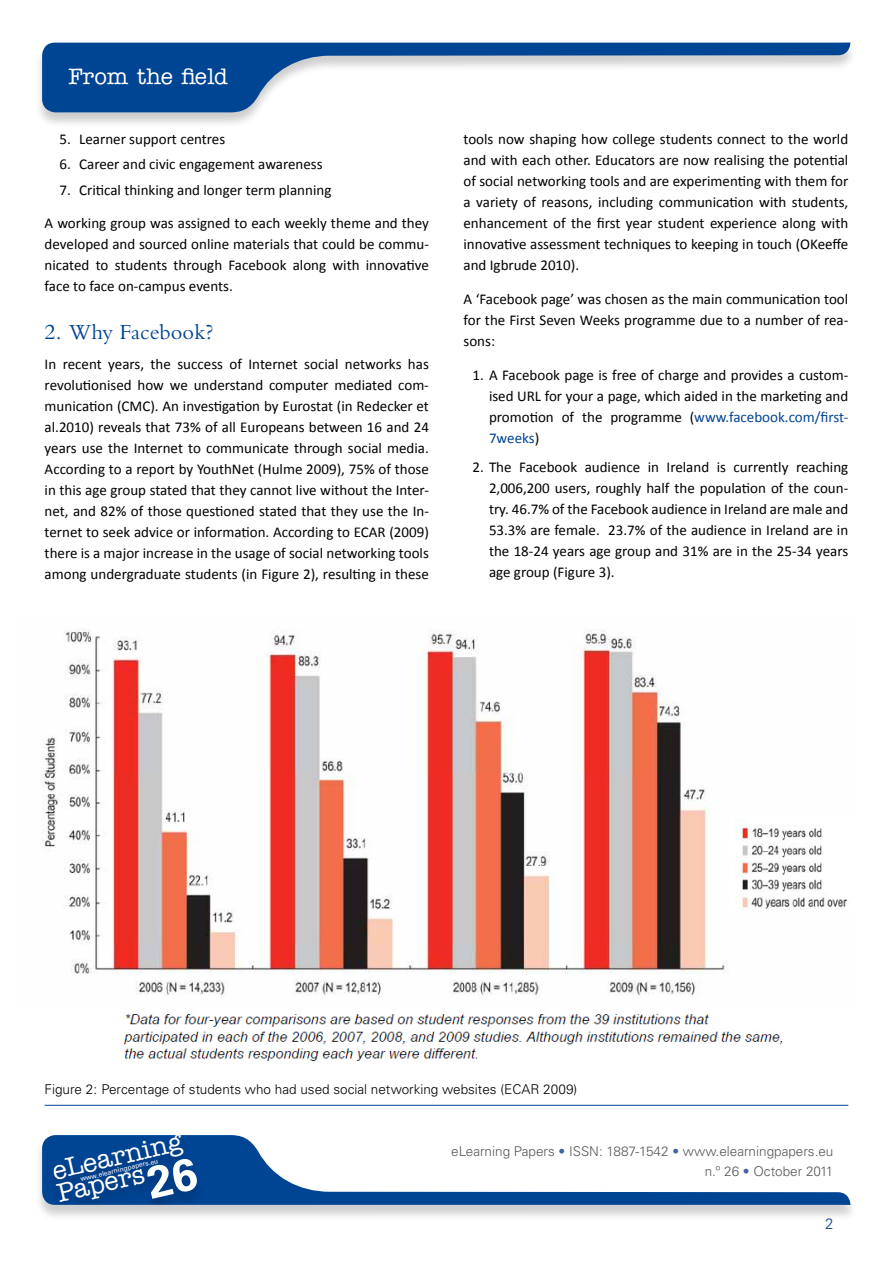
<style>
.page{position:relative;width:893px;height:1263px;background:#fff}
.page>*{position:absolute;margin:0;border:0;box-sizing:border-box;transform-origin:0 0}
.t1{font:500 26.25px/23.1px "American Typewriter Std";color:#fff}
.t2{font:22.5px "Bembo Std";color:#004494}
.t3{font:500 22.5px "American Typewriter Std";color:#fff}
.t4{font:15px/21px "Calibri";color:#000;text-align:justify}
.t5{font:300 15px "Univers LT Std";color:#004494}
.t6{font:300 13.5px "Univers LT Std";color:#000}
.t7{font:300 13.5px/20.4px "Univers LT Std";color:#58585a;text-align:right}
.t8{font:6.75px "Univers LT Std";color:#fff}
.s1{color:#004494}
.s2{font-family:"Univers LT Std";font-weight:700;font-size:45px}
.s3{color:#4460a5}
</style>
<div class="page">
<div style="left:34px;top:1135px;width:824px;height:87px;background:#000;opacity:.2"></div>
<svg style="left:42px;top:1135px;width:808px;height:70px"></svg>
<div style="left:45px;top:1135px;width:159px;height:70px;background:#00418d"></div>
<div style="left:34px;top:43px;width:824px;height:86px;background:#000;opacity:.2"></div>
<svg style="left:42px;top:43px;width:808px;height:69px"></svg>
<img style="left:123px;top:1014px;width:660px;height:47px">
<hr style="left:45px;top:1105px;width:803px;height:1px;background:#004494">
<img style="left:41px;top:629px;width:686px;height:367px">
<img style="left:736px;top:819px;width:112px;height:90px">
<h2 class="t3" style="left:68px;top:64px;width:161px">From the field</h2>
<p class="t4" style="left:60px;top:128px;width:167px">5. Learner support centres</p>
<p class="t4" style="left:60px;top:153px;width:265px">6. Career and civic engagement awareness</p>
<p class="t4" style="left:60px;top:178px;width:273px">7. Critical thinking and longer term planning</p>
<p class="t4" style="left:45px;top:212px;width:386px">A working group was assigned to each weekly theme and they developed and sourced online materials that could be commu&shy;nicated to students through Facebook along with innovative face to face on-campus events.</p>
<h2 class="t2" style="left:45px;top:319px;width:170px">2. Why Facebook?</h2>
<p class="t4" style="left:45px;top:353px;width:386px">In recent years, the success of Internet social networks has revolutionised how we understand computer mediated com&shy;munication (CMC). An investigation by Eurostat (in Redecker et al.2010) reveals that 73% of all Europeans between 16 and 24 years use the Internet to communicate through social media.<br>According to a report by YouthNet (Hulme 2009), 75% of those in this age group stated that they cannot live without the Inter&shy;net, and 82% of those questioned stated that they use the In&shy;ternet to seek advice or information. According to ECAR (2009) there is a major increase in the usage of social networking tools among undergraduate students (in Figure 2), resulting in these</p>
<p class="t4" style="left:463px;top:128px;width:386px">tools now shaping how college students connect to the world and with each other. Educators are now realising the potential of social networking tools and are experimenting with them for a variety of reasons, including communication with students, enhancement of the first year student experience along with innovative assessment techniques to keeping in touch (OKeeffe and Igbrude 2010).</p>
<p class="t4" style="left:463px;top:288px;width:386px">A ‘Facebook page’ was chosen as the main communication tool for the First Seven Weeks programme due to a number of rea&shy;sons:</p>
<p class="t4" style="left:489px;top:363px;width:361px;text-indent:-16px">1. A Facebook page is free of charge and provides a custom&shy;ised URL for your a page, which aided in the marketing and promotion of the programme (<span class="s1">www.facebook.com/first-7weeks</span>)</p>
<p class="t4" style="left:489px;top:456px;width:361px;text-indent:-16px">2. The Facebook audience in Ireland is currently reaching 2,006,200 users, roughly half the population of the coun&shy;try. 46.7% of the Facebook audience in Ireland are male and 53.3% are female. 23.7% of the audience in Ireland are in the 18-24 years age group and 31% are in the 25-34 years age group (Figure 3).</p>
<p class="t6" style="left:45px;top:1081px;width:534px">Figure 2: Percentage of students who had used social networking websites (ECAR 2009)</p>
<h1 class="t1" style="left:50px;top:1160px;width:141px;rotate:-13deg">eLearning<br>Papers<span class="s2">26</span></h1>
<p class="t8" style="left:80px;top:1175px;width:81px;rotate:-13deg">www.elearningpapers.eu</p>
<p class="t7" style="left:451px;top:1141px;width:384px">eLearning Papers <span class="s3">•</span> ISSN: 1887-1542 <span class="s3">•</span> www.elearningpapers.eu n.º 26 <span class="s3">•</span> October 2011</p>
<p class="t5" style="left:825px;top:1215px;width:10px">2</p>
</div>
